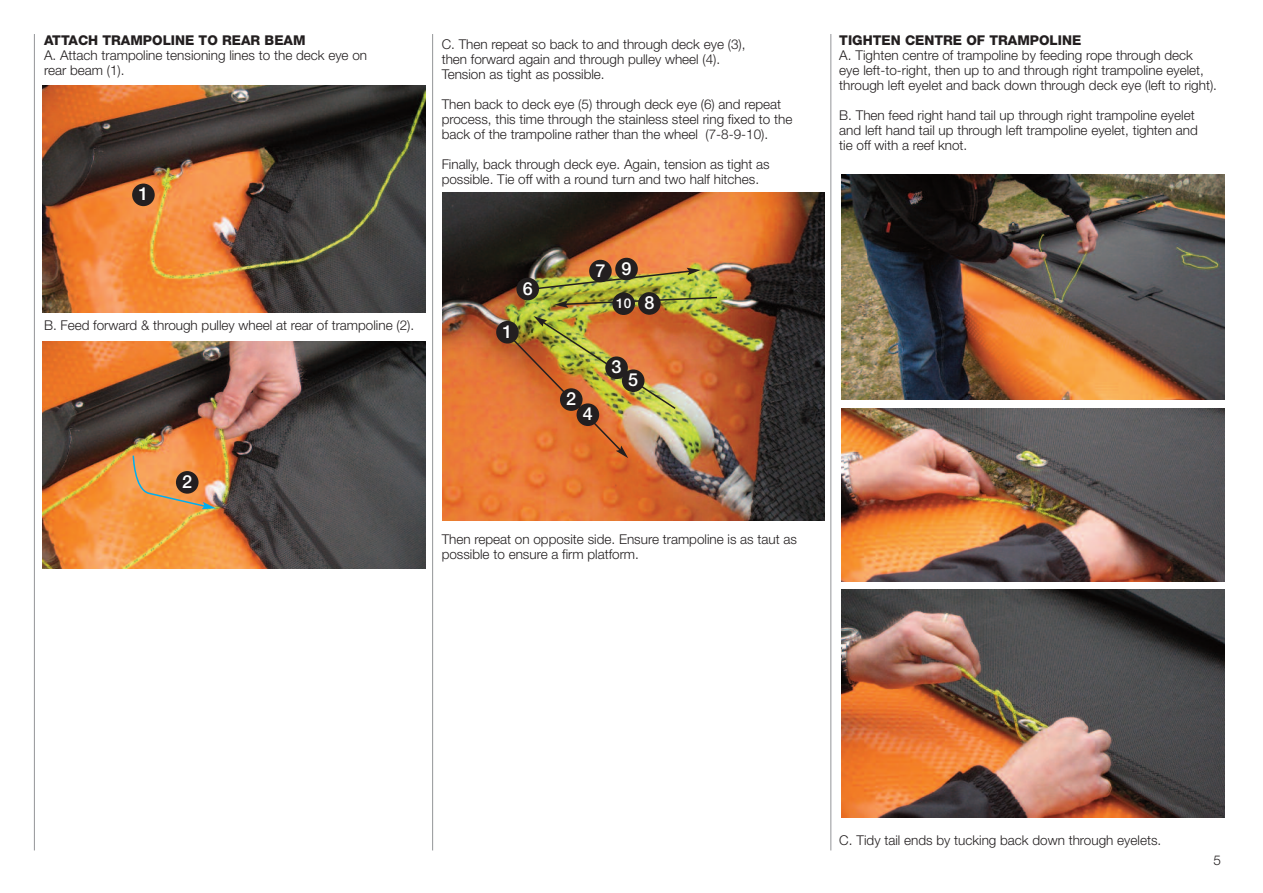
<style>
.page{position:relative;width:1263px;height:893px;background:#fff}
.page>*{position:absolute;margin:0;border:0;box-sizing:border-box;transform-origin:0 0}
.t1{font:500 18px "Helvetica Neue";color:#fff}
.t2{font:300 13.5px/15px "Helvetica Neue";color:#231f20}
.t3{font:800 13.5px "Helvetica Neue";color:#231f20}
.t4{font:500 13.5px "Helvetica Neue";color:#fff}
.s1{font-size:18px}
</style>
<div class="page">
<hr style="left:34px;top:34px;width:1px;height:816px;background:#939598">
<hr style="left:830px;top:34px;width:1px;height:816px;background:#939598">
<hr style="left:432px;top:34px;width:1px;height:816px;background:#939598">
<img style="left:43px;top:85px;width:382px;height:228px">
<img style="left:43px;top:341px;width:382px;height:228px">
<img style="left:842px;top:408px;width:383px;height:173px">
<img style="left:842px;top:590px;width:383px;height:227px">
<img style="left:842px;top:174px;width:383px;height:226px">
<img style="left:442px;top:193px;width:383px;height:327px">
<div style="left:132px;top:184px;width:23px;height:22px;background:#231f20;border-radius:50%"></div>
<svg style="left:132px;top:454px;width:84px;height:55px;background:#e99a56"></svg>
<div style="left:176px;top:471px;width:23px;height:23px;background:#231f20;border-radius:50%"></div>
<div style="left:496px;top:321px;width:23px;height:23px;background:#231f20;border-radius:50%"></div>
<div style="left:615px;top:258px;width:23px;height:22px;background:#231f20;border-radius:50%"></div>
<div style="left:589px;top:260px;width:23px;height:22px;background:#231f20;border-radius:50%"></div>
<div style="left:516px;top:278px;width:23px;height:22px;background:#231f20;border-radius:50%"></div>
<img style="left:511px;top:316px;width:166px;height:142px">
<img style="left:534px;top:268px;width:167px;height:22px">
<svg style="left:554px;top:296px;width:165px;height:12px"></svg>
<div style="left:560px;top:388px;width:22px;height:23px;background:#231f20;border-radius:50%"></div>
<div style="left:577px;top:403px;width:22px;height:23px;background:#231f20;border-radius:50%"></div>
<div style="left:605px;top:356px;width:23px;height:23px;background:#231f20;border-radius:50%"></div>
<div style="left:622px;top:369px;width:22px;height:23px;background:#231f20;border-radius:50%"></div>
<div style="left:612px;top:292px;width:23px;height:23px;background:#231f20;border-radius:50%"></div>
<div style="left:638px;top:292px;width:23px;height:23px;background:#231f20;border-radius:50%"></div>
<p class="t3" style="left:44px;top:36px;width:263px">ATTACH TRAMPOLINE TO REAR BEAM</p>
<p class="t2" style="left:44px;top:48px;width:325px">A. Attach trampoline tensioning lines to the deck eye on rear beam (1).</p>
<h1 class="t1" style="left:138px;top:187px;width:12px">1</h1>
<p class="t2" style="left:44px;top:318px;width:372px">B. Feed forward &amp; through pulley wheel at rear of trampoline (2).</p>
<h1 class="t1" style="left:182px;top:475px;width:12px">2</h1>
<p class="t2" style="left:442px;top:36px;width:305px">C. Then repeat so back to and through deck eye (3), then forward again and through pulley wheel (4).<br>Tension as tight as possible.</p>
<p class="t2" style="left:442px;top:96px;width:352px">Then back to deck eye (5) through deck eye (6) and repeat process, this time through the stainless steel ring fixed to the back of the trampoline rather than the wheel (7-8-9-10).</p>
<p class="t2" style="left:442px;top:156px;width:330px">Finally, back through deck eye. Again, tension as tight as possible. Tie off with a round turn and two half hitches.</p>
<h1 class="t1" style="left:502px;top:325px;width:12px">1</h1>
<h1 class="t1" style="left:523px;top:282px;width:12px">6</h1>
<h1 class="t1" style="left:595px;top:263px;width:38px">7 9</h1>
<p class="t4" style="left:616px;top:298px;width:40px">10 <span class="s1">8</span></p>
<h1 class="t1" style="left:566px;top:392px;width:12px">2</h1>
<h1 class="t1" style="left:583px;top:407px;width:12px">4</h1>
<h1 class="t1" style="left:611px;top:360px;width:12px">3</h1>
<h1 class="t1" style="left:628px;top:373px;width:12px">5</h1>
<p class="t2" style="left:442px;top:531px;width:357px">Then repeat on opposite side. Ensure trampoline is as taut as possible to ensure a firm platform.</p>
<p class="t3" style="left:839px;top:36px;width:244px">TIGHTEN CENTRE OF TRAMPOLINE</p>
<p class="t2" style="left:839px;top:48px;width:379px">A. Tighten centre of trampoline by feeding rope through deck<br>eye left-to-right, then up to and through right trampoline eyelet, through left eyelet and back down through deck eye (left to right).</p>
<p class="t2" style="left:839px;top:108px;width:360px">B. Then feed right hand tail up through right trampoline eyelet and left hand tail up through left trampoline eyelet, tighten and tie off with a reef knot.</p>
<p class="t2" style="left:839px;top:832px;width:323px">C. Tidy tail ends by tucking back down through eyelets.</p>
<p class="t2" style="left:1213px;top:852px;width:9px">5</p>
</div>
